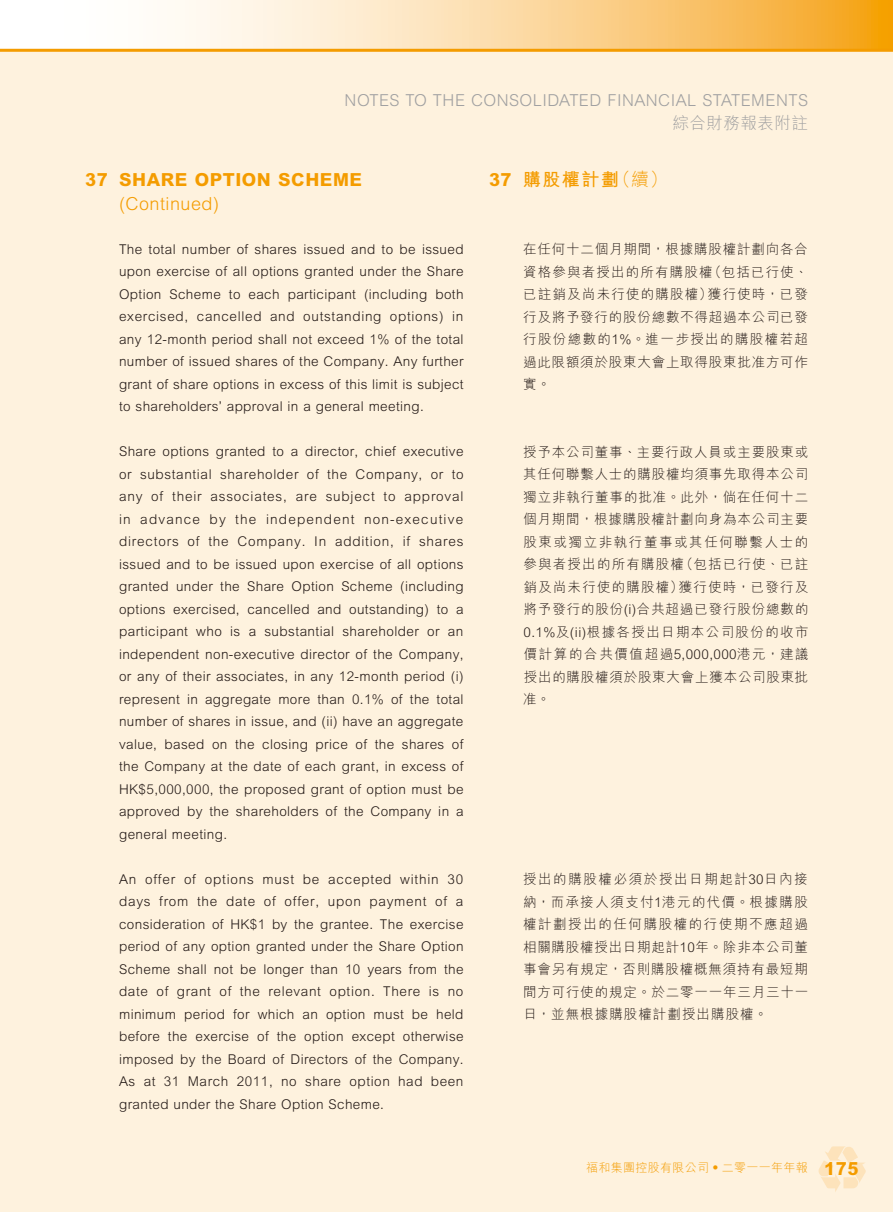
<style>
.page{position:relative;width:893px;height:1212px;background:#fef2de}
.page>*{position:absolute;margin:0;border:0;box-sizing:border-box;transform-origin:0 0}
.t1{font:800 18px "Arial MT Std";letter-spacing:.03em;color:#f49c00}
.t2{font:300 18px "Arial MT Std";letter-spacing:.03em;color:#f49c00}
.t3{font:700 18px "M Hei HK";letter-spacing:.08em;color:#f49c00}
.t4{font:300 16.5px "Arial MT Std";letter-spacing:.03em;color:#a0a0a1}
.t5{font:300 16.5px "M Hei HK";letter-spacing:.03em;color:#a0a0a1}
.t6{font:300 13.5px/22.5px "Arial MT Std";letter-spacing:.03em;color:#231916;text-align:justify}
.t7{font:300 13.5px/22.5px "M Hei HK";letter-spacing:.06em;color:#231916;text-align:justify}
.t8{font:300 12px "M Hei HK";letter-spacing:.03em;color:#f49c00}
.s1{font-family:"Arial MT Std";font-weight:800}
.s2{font-weight:300}
.s3{font-family:"Arial MT Std"}
.s4{font-family:"Arial MT Std";font-weight:800;font-size:18px}
</style>
<div class="page">
<svg style="left:819px;top:1146px;width:47px;height:46px"></svg>
<svg style="left:0;top:0;width:893px;height:49px"></svg>
<hr style="left:0;top:49px;width:893px;height:3px;background:#f49c00">
<p class="t4" style="left:345px;top:91px;width:465px">NOTES TO THE CONSOLIDATED FINANCIAL STATEMENTS</p>
<p class="t5" style="left:673px;top:111px;width:137px">綜合財務報表附註</p>
<h1 class="t1" style="left:85px;top:168px;width:279px">37 SHARE OPTION SCHEME</h1>
<h1 class="t2" style="left:119px;top:193px;width:102px">(Continued)</h1>
<p class="t6" style="left:119px;top:238px;width:346px">The total number of shares issued and to be issued upon exercise of all options granted under the Share Option Scheme to each participant (including both exercised, cancelled and outstanding options) in any 12-month period shall not exceed 1% of the total number of issued shares of the Company. Any further grant of share options in excess of this limit is subject to shareholders’ approval in a general meeting.</p>
<p class="t6" style="left:119px;top:440px;width:346px">Share options granted to a director, chief executive or substantial shareholder of the Company, or to any of their associates, are subject to approval in advance by the independent non-executive directors of the Company. In addition, if shares issued and to be issued upon exercise of all options granted under the Share Option Scheme (including options exercised, cancelled and outstanding) to a participant who is a substantial shareholder or an independent non-executive director of the Company, or any of their associates, in any 12-month period (i) represent in aggregate more than 0.1% of the total number of shares in issue, and (ii) have an aggregate value, based on the closing price of the shares of the Company at the date of each grant, in excess of HK$5,000,000, the proposed grant of option must be approved by the shareholders of the Company in a general meeting.</p>
<p class="t6" style="left:119px;top:868px;width:346px">An offer of options must be accepted within 30 days from the date of offer, upon payment of a consideration of HK$1 by the grantee. The exercise period of any option granted under the Share Option Scheme shall not be longer than 10 years from the date of grant of the relevant option. There is no minimum period for which an option must be held before the exercise of the option except otherwise imposed by the Board of Directors of the Company.<br>As at 31 March 2011, no share option had been granted under the Share Option Scheme.</p>
<h1 class="t3" style="left:489px;top:166px;width:180px"><span class="s1">37</span> 購股權計劃<span class="s2">（續）</span></h1>
<p class="t7" style="left:523px;top:237px;width:287px">在任何十二個月期間，根據購股權計劃向各合資格參與者授出的所有購股權（包括已行使、已註銷及尚未行使的購股權）獲行使時，已發行及將予發行的股份總數不得超過本公司已發行股份總數的<span class="s3">1%</span>。進一步授出的購股權若超過此限額須於股東大會上取得股東批准方可作實。</p>
<p class="t7" style="left:523px;top:440px;width:287px">授予本公司董事、主要行政人員或主要股東或其任何聯繫人士的購股權均須事先取得本公司獨立非執行董事的批准。此外，倘在任何十二個月期間，根據購股權計劃向身為本公司主要股東或獨立非執行董事或其任何聯繫人士的參與者授出的所有購股權（包括已行使、已註銷及尚未行使的購股權）獲行使時，已發行及將予發行的股份<span class="s3">(i)</span>合共超過已發行股份總數的<span class="s3">0.1%</span>及<span class="s3">(ii)</span>根據各授出日期本公司股份的收市價計算的合共價值超過<span class="s3">5,000,000</span>港元，建議授出的購股權須於股東大會上獲本公司股東批准。</p>
<p class="t7" style="left:523px;top:867px;width:287px">授出的購股權必須於授出日期起計<span class="s3">30</span>日內接納，而承接人須支付<span class="s3">1</span>港元的代價。根據購股權計劃授出的任何購股權的行使期不應超過相關購股權授出日期起計<span class="s3">10</span>年。除非本公司董事會另有規定，否則購股權概無須持有最短期間方可行使的規定。於二零一一年三月三十一日，並無根據購股權計劃授出購股權。</p>
<p class="t8" style="left:586px;top:1159px;width:274px">福和集團控股有限公司•二零一一年年報 <span class="s4">175</span></p>
</div>
